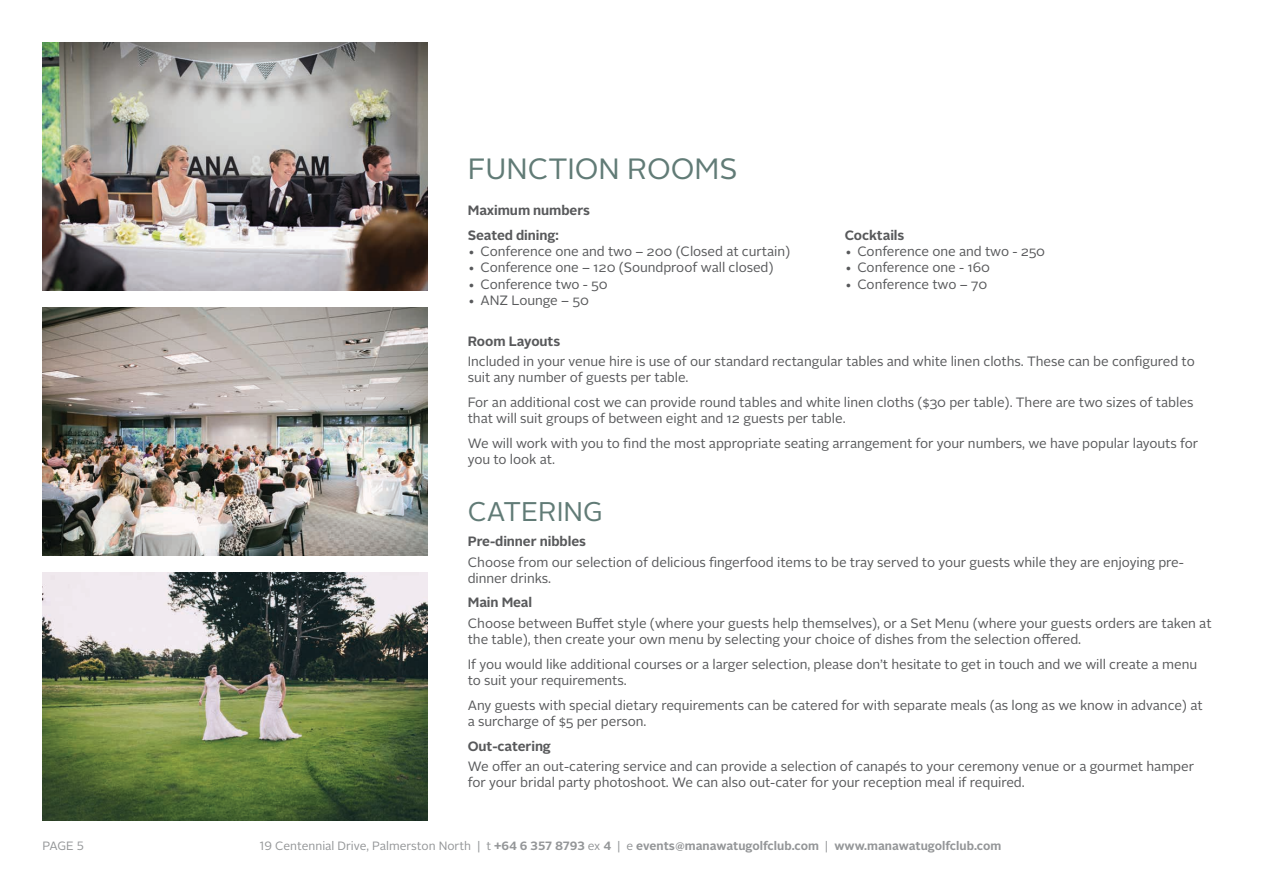
<style>
.page{position:relative;width:1263px;height:893px;background:#fff}
.page>*{position:absolute;margin:0;border:0;box-sizing:border-box;transform-origin:0 0}
.t1{font:29.25px "Alright Sans";color:#617b76}
.t2{font:27px "Alright Sans";color:#617b76}
.t3{font:13.5px/16.2px "Alright Sans";letter-spacing:-.005em;color:#58595b}
.t4{font:700 13.5px/24.8px "Alright Sans";letter-spacing:-.005em;color:#58595b}
.t5{font:700 12px "Alright Sans";color:#949698}
.t6{font:12px "Alright Sans";color:#949698}
.s1{font-weight:400}
</style>
<div class="page">
<img style="left:43px;top:43px;width:384px;height:248px">
<img style="left:43px;top:308px;width:384px;height:248px">
<img style="left:43px;top:573px;width:384px;height:248px">
<h1 class="t1" style="left:468px;top:149px;width:271px">FUNCTION ROOMS</h1>
<p class="t4" style="left:468px;top:198px;width:124px">Maximum numbers<br>Seated dining:</p>
<p class="t3" style="left:468px;top:244px;width:324px">• Conference one and two – 200 (Closed at curtain)</p>
<p class="t3" style="left:468px;top:260px;width:307px">• Conference one – 120 (Soundproof wall closed)</p>
<p class="t3" style="left:468px;top:276px;width:141px">• Conference two - 50</p>
<p class="t3" style="left:468px;top:292px;width:123px">• ANZ Lounge – 50</p>
<p class="t4" style="left:845px;top:223px;width:61px">Cocktails</p>
<p class="t3" style="left:845px;top:244px;width:202px">• Conference one and two - 250</p>
<p class="t3" style="left:845px;top:260px;width:147px">• Conference one - 160</p>
<p class="t3" style="left:845px;top:276px;width:144px">• Conference two – 70</p>
<p class="t4" style="left:468px;top:329px;width:94px">Room Layouts</p>
<p class="t3" style="left:468px;top:354px;width:729px">Included in your venue hire is use of our standard rectangular tables and white linen cloths. These can be configured to suit any number of guests per table.</p>
<p class="t3" style="left:468px;top:395px;width:727px">For an additional cost we can provide round tables and white linen cloths ($30 per table). There are two sizes of tables that will suit groups of between eight and 12 guests per table.</p>
<p class="t3" style="left:468px;top:435px;width:732px">We will work with you to find the most appropriate seating arrangement for your numbers, we have popular layouts for you to look at.</p>
<h2 class="t2" style="left:468px;top:494px;width:136px">CATERING</h2>
<p class="t4" style="left:468px;top:529px;width:120px">Pre-dinner nibbles</p>
<p class="t3" style="left:468px;top:554px;width:718px">Choose from our selection of delicious fingerfood items to be tray served to your guests while they are enjoying pre&shy;dinner drinks.</p>
<p class="t4" style="left:468px;top:590px;width:66px">Main Meal</p>
<p class="t3" style="left:468px;top:615px;width:745px">Choose between Buffet style (where your guests help themselves), or a Set Menu (where your guests orders are taken at the table), then create your own menu by selecting your choice of dishes from the selection offered.</p>
<p class="t3" style="left:468px;top:656px;width:731px">If you would like additional courses or a larger selection, please don’t hesitate to get in touch and we will create a menu to suit your requirements.</p>
<p class="t3" style="left:468px;top:697px;width:736px">Any guests with special dietary requirements can be catered for with separate meals (as long as we know in advance) at a surcharge of $5 per person.</p>
<p class="t4" style="left:468px;top:734px;width:85px">Out-catering</p>
<p class="t3" style="left:468px;top:758px;width:728px">We offer an out-catering service and can provide a selection of canapés to your ceremony venue or a gourmet hamper for your bridal party photoshoot. We can also out-cater for your reception meal if required.</p>
<p class="t6" style="left:43px;top:838px;width:43px">PAGE 5</p>
<p class="t5" style="left:260px;top:838px;width:743px"><span class="s1">19 Centennial Drive, Palmerston North | t</span> +64 6 357 8793 <span class="s1">ex</span> 4 <span class="s1">| e</span> events@manawatugolfclub.com <span class="s1">|</span> www.manawatugolfclub.com</p>
</div>
